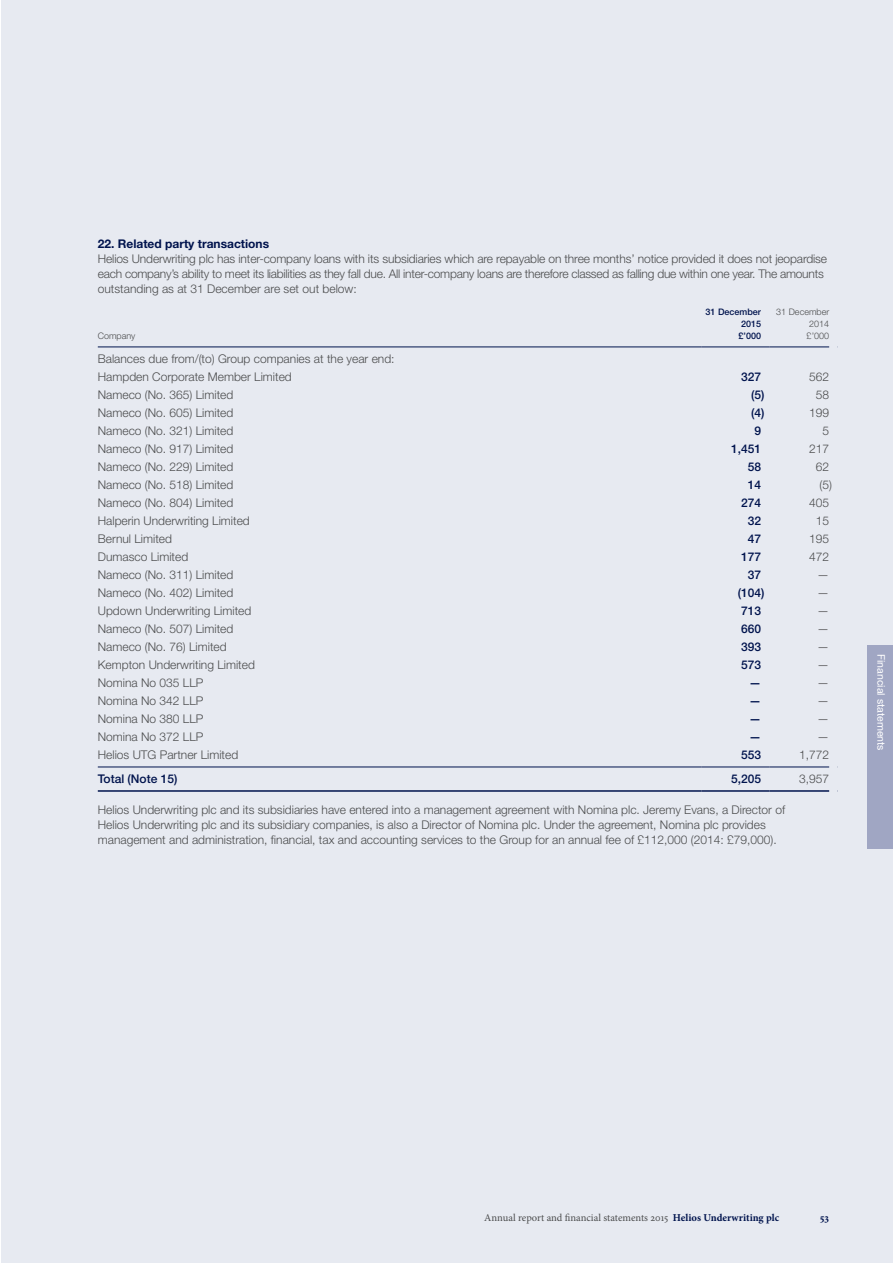
<style>
.page{position:relative;width:893px;height:1263px;background:#fff}
.page>*{position:absolute;margin:0;border:0;box-sizing:border-box;transform-origin:0 0}
.t1{font:300 12px/15px "Helvetica Neue LT Std";color:#4b4c4d}
.t2{font:500 12px "Helvetica Neue LT Std";color:#00134d}
.t3{font:700 12px "Helvetica Neue LT Std";color:#00134d}
.t4{font:10.5px "Minion Pro";letter-spacing:-.005em;color:#4b4c4d}
.t5{font:10.5px "Helvetica Neue LT Std";color:#fff}
.t6{font:700 10.5px "Minion Pro";color:#00134d}
.t7{font:300 9px/12px "Helvetica Neue LT Std";color:#4b4c4d;text-align:justify}
.t8{font:500 9px/12px "Helvetica Neue LT Std";color:#00134d;text-align:justify}
.s1{font-weight:700;color:#00134d}
</style>
<div class="page">
<div style="left:1px;top:0;width:892px;height:1263px;background:#e7eaf1"></div>
<hr style="left:98px;top:347px;width:604px;height:1px;background:#00134d">
<hr style="left:702px;top:347px;width:68px;height:1px;background:#00134d">
<hr style="left:770px;top:347px;width:68px;height:1px;background:#00134d">
<hr style="left:98px;top:767px;width:604px;height:1px;background:#00134d">
<hr style="left:702px;top:767px;width:68px;height:1px;background:#00134d">
<hr style="left:770px;top:767px;width:68px;height:1px;background:#00134d">
<hr style="left:98px;top:790px;width:604px;height:2px;background:#00134d">
<hr style="left:702px;top:790px;width:68px;height:2px;background:#00134d">
<hr style="left:770px;top:790px;width:68px;height:2px;background:#00134d">
<div style="left:829px;top:339px;width:9px;height:9px;background:#e7eaf1"></div>
<div style="left:829px;top:759px;width:9px;height:12px;background:#e7eaf1"></div>
<div style="left:829px;top:783px;width:9px;height:12px;background:#e7eaf1"></div>
<div style="left:867px;top:645px;width:26px;height:204px;background:#a0a6c3"></div>
<p class="t3" style="left:98px;top:236px;width:173px">22. Related party transactions</p>
<p class="t1" style="left:98px;top:251px;width:731px">Helios Underwriting plc has inter-company loans with its subsidiaries which are repayable on three months’ notice provided it does not jeopardise each company’s ability to meet its liabilities as they fall due. All inter-company loans are therefore classed as falling due within one year. The amounts outstanding as at 31 December are set out below:</p>
<p class="t7" style="left:98px;top:330px;width:39px">Company</p>
<p class="t8" style="left:739px;top:306px;width:24px;text-indent:-33px">31 December 2015 £’000</p>
<p class="t7" style="left:807px;top:306px;width:24px;text-indent:-30px">31 December 2014 £’000</p>
<p class="t1" style="left:98px;top:350px;width:298px;line-height:18px">Balances due from/(to) Group companies at the year end:<br>Hampden Corporate Member Limited</p>
<p class="t2" style="left:741px;top:370px;width:22px">327</p>
<p class="t1" style="left:809px;top:369px;width:22px">562</p>
<p class="t1" style="left:98px;top:387px;width:137px">Nameco (No. 365) Limited</p>
<p class="t2" style="left:751px;top:388px;width:15px">(5)</p>
<p class="t1" style="left:816px;top:387px;width:15px">58</p>
<p class="t1" style="left:98px;top:405px;width:137px">Nameco (No. 605) Limited</p>
<p class="t2" style="left:751px;top:406px;width:15px">(4)</p>
<p class="t1" style="left:809px;top:405px;width:22px">199</p>
<p class="t1" style="left:98px;top:423px;width:137px">Nameco (No. 321) Limited</p>
<p class="t2" style="left:754px;top:424px;width:8px">9</p>
<p class="t1" style="left:822px;top:423px;width:8px">5</p>
<p class="t1" style="left:98px;top:441px;width:137px">Nameco (No. 917) Limited</p>
<p class="t2" style="left:731px;top:442px;width:32px">1,451</p>
<p class="t1" style="left:809px;top:441px;width:22px">217</p>
<p class="t1" style="left:98px;top:459px;width:137px">Nameco (No. 229) Limited</p>
<p class="t2" style="left:748px;top:460px;width:15px">58</p>
<p class="t1" style="left:816px;top:459px;width:15px">62</p>
<p class="t1" style="left:98px;top:477px;width:137px">Nameco (No. 518) Limited</p>
<p class="t2" style="left:748px;top:478px;width:15px">14</p>
<p class="t1" style="left:820px;top:477px;width:14px">(5)</p>
<p class="t1" style="left:98px;top:495px;width:137px">Nameco (No. 804) Limited</p>
<p class="t2" style="left:741px;top:496px;width:22px">274</p>
<p class="t1" style="left:809px;top:495px;width:22px">405</p>
<p class="t1" style="left:98px;top:513px;width:154px">Halperin Underwriting Limited</p>
<p class="t2" style="left:748px;top:514px;width:15px">32</p>
<p class="t1" style="left:816px;top:513px;width:15px">15</p>
<p class="t1" style="left:98px;top:531px;width:76px">Bernul Limited</p>
<p class="t2" style="left:748px;top:532px;width:15px">47</p>
<p class="t1" style="left:809px;top:531px;width:22px">195</p>
<p class="t1" style="left:98px;top:549px;width:92px">Dumasco Limited</p>
<p class="t2" style="left:741px;top:550px;width:22px">177</p>
<p class="t1" style="left:809px;top:549px;width:22px">472</p>
<p class="t1" style="left:98px;top:567px;width:137px">Nameco (No. 311) Limited</p>
<p class="t2" style="left:748px;top:568px;width:15px">37</p>
<p class="t1" style="left:817px;top:567px;width:13px">—</p>
<p class="t1" style="left:98px;top:585px;width:137px">Nameco (No. 402) Limited</p>
<p class="t2" style="left:738px;top:586px;width:28px">(104)</p>
<p class="t1" style="left:817px;top:585px;width:13px">—</p>
<p class="t1" style="left:98px;top:603px;width:155px">Updown Underwriting Limited</p>
<p class="t2" style="left:741px;top:604px;width:22px">713</p>
<p class="t1" style="left:817px;top:603px;width:13px">—</p>
<p class="t1" style="left:98px;top:621px;width:137px">Nameco (No. 507) Limited</p>
<p class="t2" style="left:741px;top:622px;width:22px">660</p>
<p class="t1" style="left:817px;top:621px;width:13px">—</p>
<p class="t1" style="left:98px;top:639px;width:130px">Nameco (No. 76) Limited</p>
<p class="t2" style="left:741px;top:640px;width:22px">393</p>
<p class="t1" style="left:817px;top:639px;width:13px">—</p>
<p class="t1" style="left:98px;top:657px;width:159px">Kempton Underwriting Limited</p>
<p class="t2" style="left:741px;top:658px;width:22px">573</p>
<p class="t1" style="left:817px;top:657px;width:13px">—</p>
<p class="t1" style="left:98px;top:675px;width:107px">Nomina No 035 LLP</p>
<p class="t2" style="left:749px;top:676px;width:13px">—</p>
<p class="t1" style="left:817px;top:675px;width:13px">—</p>
<p class="t1" style="left:98px;top:693px;width:107px">Nomina No 342 LLP</p>
<p class="t2" style="left:749px;top:694px;width:13px">—</p>
<p class="t1" style="left:817px;top:693px;width:13px">—</p>
<p class="t1" style="left:98px;top:711px;width:107px">Nomina No 380 LLP</p>
<p class="t2" style="left:749px;top:712px;width:13px">—</p>
<p class="t1" style="left:817px;top:711px;width:13px">—</p>
<p class="t1" style="left:98px;top:729px;width:107px">Nomina No 372 LLP</p>
<p class="t2" style="left:749px;top:730px;width:13px">—</p>
<p class="t1" style="left:817px;top:729px;width:13px">—</p>
<p class="t1" style="left:98px;top:747px;width:142px">Helios UTG Partner Limited</p>
<p class="t2" style="left:741px;top:748px;width:22px">553</p>
<p class="t1" style="left:799px;top:747px;width:32px">1,772</p>
<p class="t2" style="left:98px;top:772px;width:81px">Total (Note 15)</p>
<p class="t2" style="left:731px;top:772px;width:32px">5,205</p>
<p class="t1" style="left:799px;top:771px;width:32px">3,957</p>
<p class="t1" style="left:98px;top:802px;width:689px">Helios Underwriting plc and its subsidiaries have entered into a management agreement with Nomina plc. Jeremy Evans, a Director of<br>Helios Underwriting plc and its subsidiary companies, is also a Director of Nomina plc. Under the agreement, Nomina plc provides management and administration, financial, tax and accounting services to the Group for an annual fee of £112,000 (2014: £79,000).</p>
<p class="t5" style="left:887px;top:654px;width:98px;rotate:90deg">Financial statements</p>
<p class="t4" style="left:484px;top:1210px;width:296px">Annual report and financial statements 2015 <span class="s1">Helios Underwriting plc</span></p>
<p class="t6" style="left:820px;top:1210px;width:10px">53</p>
</div>
